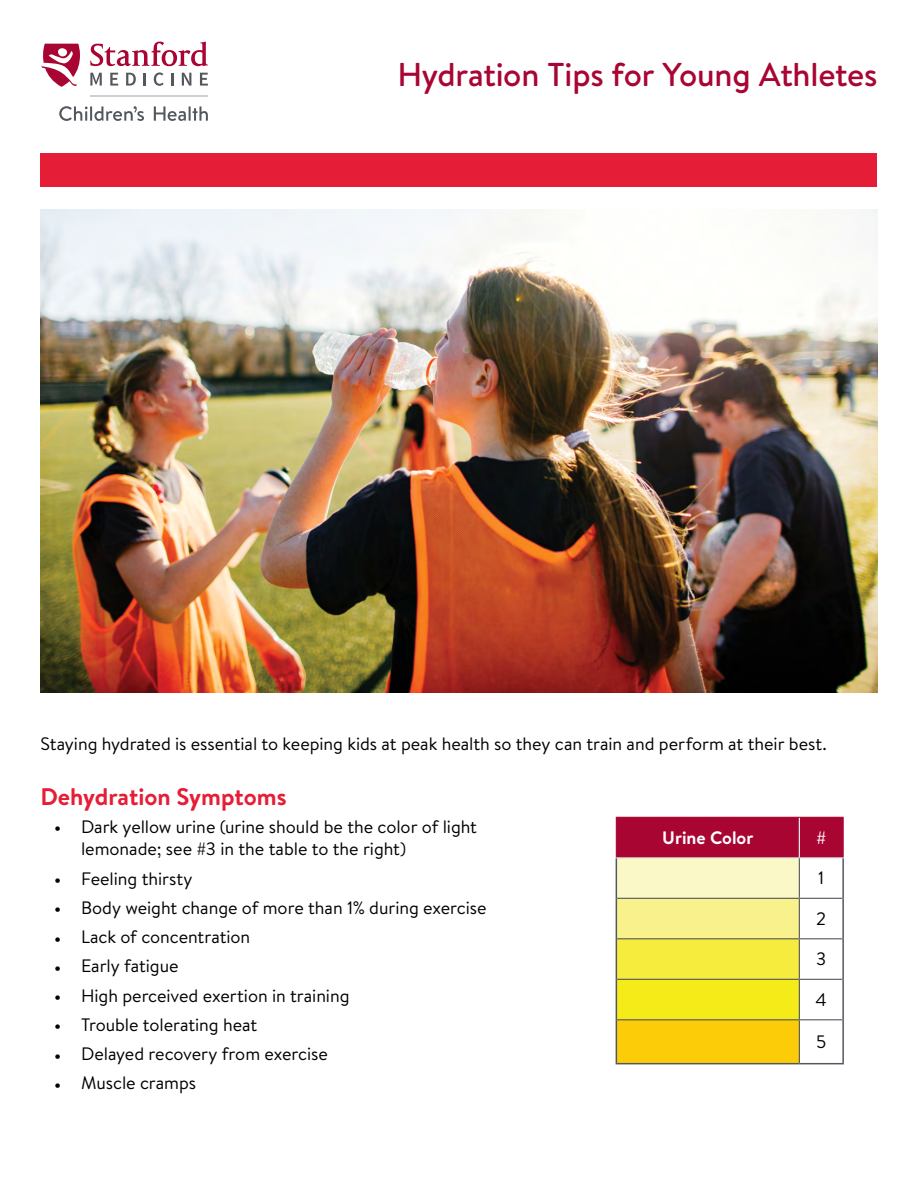
<style>
.page{position:relative;width:918px;height:1188px;background:#fff}
.page>*{position:absolute;margin:0;border:0;box-sizing:border-box;transform-origin:0 0}
.t1{font:500 33px "Brandon Text";letter-spacing:-.005em;color:#a90533}
.t2{font:700 24px "Brandon Text";color:#e61d36}
.t3{font:18px/22.5px "Brandon Text";letter-spacing:-.005em;color:#000}
.t4{font:700 18px "Brandon Text";color:#fff}
.s1{font-size:21px}
</style>
<div class="page">
<div style="left:617px;top:818px;width:226px;height:39px;background:#a90533"></div>
<div style="left:616px;top:858px;width:183px;height:40px;background:#fbf8c8"></div>
<div style="left:616px;top:898px;width:183px;height:41px;background:#f9f18b"></div>
<div style="left:616px;top:939px;width:183px;height:40px;background:#f6ec3d"></div>
<div style="left:616px;top:979px;width:183px;height:41px;background:#f5eb19"></div>
<div style="left:616px;top:1020px;width:183px;height:44px;background:#fdcc09"></div>
<hr style="left:616px;top:857px;width:183px;height:1px;background:#cdcfd0">
<hr style="left:799px;top:857px;width:45px;height:1px;background:#cdcfd0">
<hr style="left:616px;top:817px;width:183px;height:1px;background:#a90533">
<hr style="left:616px;top:818px;width:1px;height:39px;background:#a90533">
<hr style="left:799px;top:817px;width:45px;height:1px;background:#a90533">
<hr style="left:843px;top:818px;width:1px;height:39px;background:#a90533">
<hr style="left:799px;top:818px;width:1px;height:39px;background:#fff">
<hr style="left:616px;top:858px;width:1px;height:40px;background:#53585f">
<hr style="left:842px;top:858px;width:2px;height:40px;background:#53585f">
<hr style="left:616px;top:898px;width:1px;height:41px;background:#53585f">
<hr style="left:842px;top:898px;width:2px;height:41px;background:#53585f">
<hr style="left:616px;top:939px;width:1px;height:40px;background:#53585f">
<hr style="left:842px;top:939px;width:2px;height:40px;background:#53585f">
<hr style="left:616px;top:979px;width:1px;height:41px;background:#53585f">
<hr style="left:842px;top:979px;width:2px;height:41px;background:#53585f">
<hr style="left:616px;top:1020px;width:1px;height:43px;background:#53585f">
<hr style="left:842px;top:1020px;width:2px;height:43px;background:#53585f">
<hr style="left:616px;top:1063px;width:183px;height:1px;background:#53585f">
<hr style="left:799px;top:1063px;width:45px;height:1px;background:#53585f">
<hr style="left:799px;top:858px;width:1px;height:40px;background:#53585f">
<hr style="left:617px;top:898px;width:182px;height:1px;background:#53585f">
<hr style="left:799px;top:898px;width:43px;height:1px;background:#53585f">
<hr style="left:799px;top:899px;width:1px;height:39px;background:#53585f">
<hr style="left:617px;top:938px;width:182px;height:1px;background:#53585f">
<hr style="left:799px;top:938px;width:43px;height:1px;background:#53585f">
<hr style="left:799px;top:939px;width:1px;height:40px;background:#53585f">
<hr style="left:617px;top:979px;width:182px;height:1px;background:#53585f">
<hr style="left:799px;top:979px;width:43px;height:1px;background:#53585f">
<hr style="left:799px;top:980px;width:1px;height:39px;background:#53585f">
<hr style="left:617px;top:1019px;width:182px;height:1px;background:#53585f">
<hr style="left:799px;top:1019px;width:43px;height:1px;background:#53585f">
<hr style="left:799px;top:1020px;width:1px;height:43px;background:#53585f">
<img style="left:40px;top:209px;width:838px;height:484px">
<svg style="left:154px;top:106px;width:54px;height:15px"></svg>
<svg style="left:59px;top:106px;width:85px;height:15px"></svg>
<hr style="left:90px;top:95px;width:118px;height:2px;background:#cdcfd0">
<svg style="left:200px;top:73px;width:8px;height:13px"></svg>
<svg style="left:182px;top:73px;width:9px;height:13px"></svg>
<svg style="left:171px;top:73px;width:2px;height:13px"></svg>
<svg style="left:154px;top:72px;width:10px;height:14px"></svg>
<svg style="left:144px;top:73px;width:2px;height:13px"></svg>
<svg style="left:126px;top:73px;width:10px;height:13px"></svg>
<svg style="left:110px;top:73px;width:8px;height:13px"></svg>
<svg style="left:90px;top:73px;width:12px;height:13px"></svg>
<svg style="left:90px;top:42px;width:118px;height:24px"></svg>
<svg style="left:41px;top:44px;width:39px;height:43px"></svg>
<div style="left:58px;top:48px;width:9px;height:9px;background:#fff;border-radius:50%"></div>
<div style="left:40px;top:153px;width:837px;height:34px;background:#e61d36"></div>
<h1 class="t1" style="left:397px;top:51px;width:482px">Hydration Tips for Young Athletes</h1>
<p class="t3" style="left:40px;top:732px;width:788px">Staying hydrated is essential to keeping kids at peak health so they can train and perform at their best.</p>
<h2 class="t2" style="left:40px;top:780px;width:248px">Dehydration Symptoms</h2>
<p class="t3" style="left:81px;top:815px;width:398px;text-indent:-27px"><span class="s1">•</span> Dark yellow urine (urine should be the color of light lemonade; see #3 in the table to the right)</p>
<p class="t3" style="left:54px;top:867px;width:140px"><span class="s1">•</span> Feeling thirsty</p>
<p class="t3" style="left:54px;top:896px;width:434px"><span class="s1">•</span> Body weight change of more than 1% during exercise</p>
<p class="t3" style="left:54px;top:925px;width:198px"><span class="s1">•</span> Lack of concentration</p>
<p class="t3" style="left:54px;top:954px;width:126px"><span class="s1">•</span> Early fatigue</p>
<p class="t3" style="left:54px;top:984px;width:297px"><span class="s1">•</span> High perceived exertion in training</p>
<p class="t3" style="left:54px;top:1013px;width:205px"><span class="s1">•</span> Trouble tolerating heat</p>
<p class="t3" style="left:54px;top:1042px;width:275px"><span class="s1">•</span> Delayed recovery from exercise</p>
<p class="t3" style="left:54px;top:1071px;width:144px"><span class="s1">•</span> Muscle cramps</p>
<p class="t4" style="left:662px;top:825px;width:93px">Urine Color</p>
<p class="t4" style="left:816px;top:825px;width:12px">#</p>
<p class="t3" style="left:818px;top:866px;width:8px">1</p>
<p class="t3" style="left:816px;top:907px;width:11px">2</p>
<p class="t3" style="left:816px;top:947px;width:12px">3</p>
<p class="t3" style="left:816px;top:988px;width:13px">4</p>
<p class="t3" style="left:816px;top:1030px;width:12px">5</p>
</div>
